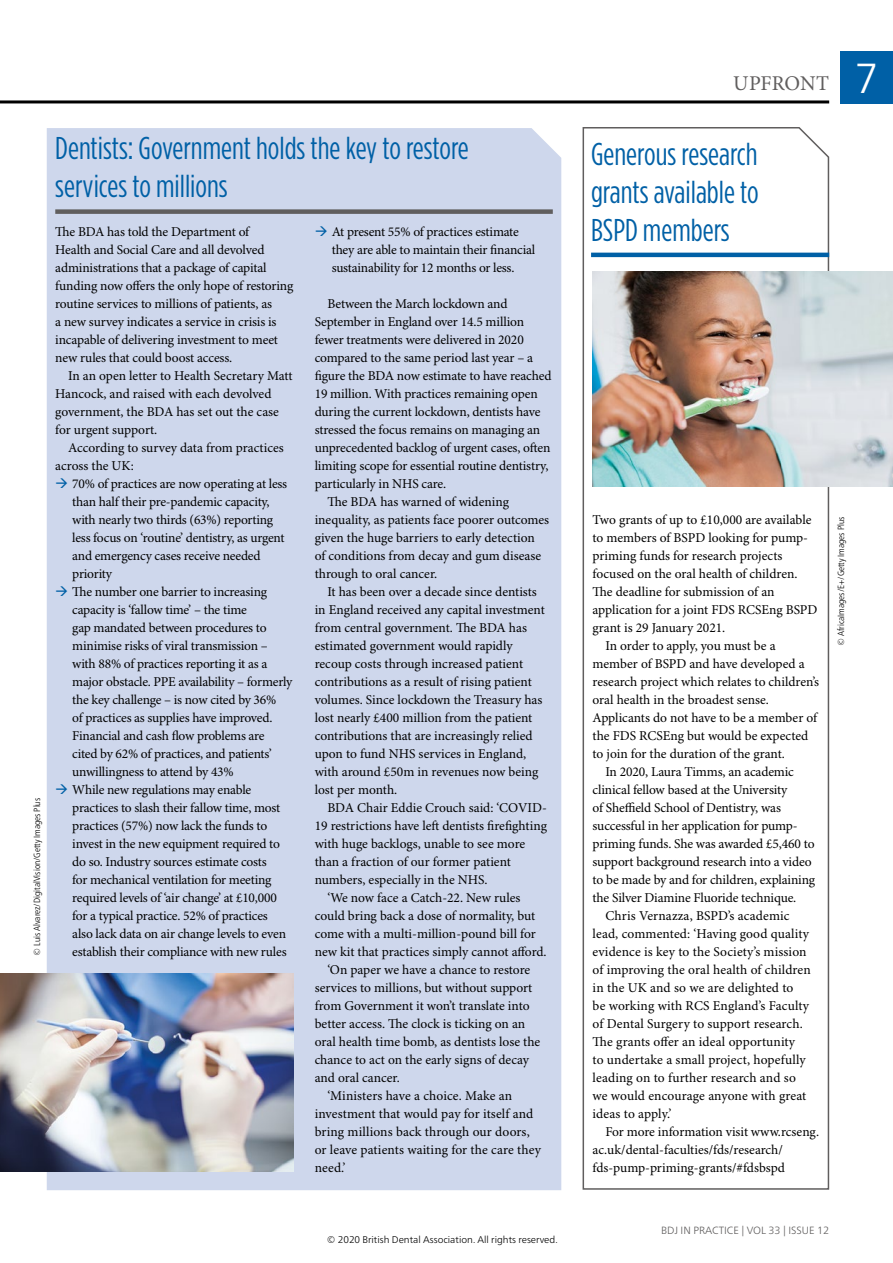
<style>
.page{position:relative;width:893px;height:1263px;background:#fff}
.page>*{position:absolute;margin:0;border:0;box-sizing:border-box;transform-origin:0 0}
.NoXML_page_numbers{font:42px "Frutiger Neue LT Pro Light 2";color:#fff}
.Title_underlined_bla{font:31.5px/37.8px "Gotham Condensed";color:#0060a6}
.Title_underlined_col{font:31.5px/37.8px "Gotham Condensed";color:#0060a6}
.NoXML_category{font:21px "Minion Pro";color:#605e5e}
.Para_body{font:13.5px/18px "Minion Pro";letter-spacing:-.01em;color:#000}
.Para_body_1st{font:13.5px/18px "Minion Pro";letter-spacing:-.01em;color:#000}
.Para_body-2{font:13.5px/18px "Minion Pro";letter-spacing:.01em;color:#000}
.NoXML_footer{font:10.5px "Frutiger Neue LT Pro Light 2";color:#605e5e}
.t1{font:300 9.75px "Frutiger Neue LT Pro";color:#000}
.Image_Source_credit{font:300 condensed 9px "Frutiger Neue LT Pro";color:#000}
</style>
<div class="page">
<hr style="left:0;top:100px;width:829px;height:3px;background:#000">
<div style="left:840px;top:51px;width:53px;height:52px;background:#0060a6"></div>
<svg style="left:582px;top:127px;width:248px;height:1063px"></svg>
<hr style="left:591px;top:253px;width:238px;height:4px;background:#0060a6">
<div style="left:47px;top:128px;width:514px;height:1062px;background:#ced7ec"></div>
<div style="left:55px;top:209px;width:498px;height:5px;background:#605e5e"></div>
<img style="left:0;top:974px;width:293px;height:198px">
<img style="left:593px;top:272px;width:300px;height:215px">
<svg style="left:56px;top:478px;width:11px;height:10px"></svg>
<svg style="left:56px;top:586px;width:11px;height:10px"></svg>
<svg style="left:56px;top:784px;width:11px;height:10px"></svg>
<svg style="left:316px;top:226px;width:11px;height:10px"></svg>
<p class="NoXML_category" style="left:733px;top:71px;width:97px">UPFRONT</p>
<p class="NoXML_page_numbers" style="left:855px;top:54px;width:26px">7</p>
<p class="Image_Source_credit" style="left:32px;top:956px;width:159px;rotate:-90deg">© Luis Alvarez/DigitalVision/Getty Images Plus</p>
<p class="Title_underlined_bla" style="left:55px;top:129px;width:415px">Dentists: Government holds the key to restore services to millions</p>
<p class="Title_underlined_col" style="left:591px;top:135px;width:169px">Generous research grants available to</p>
<p class="Para_body_1st" style="left:55px;top:223px;width:196px">The BDA has told the Department of</p>
<p class="Title_underlined_col" style="left:591px;top:210px;width:140px">BSPD members</p>
<p class="Para_body_1st" style="left:55px;top:241px;width:240px">Health and Social Care and all devolved administrations that a package of capital funding now offers the only hope of restoring routine services to millions of patients, as<br>a new survey indicates a service in crisis is incapable of delivering investment to meet new rules that could boost access.</p>
<p class="Para_body" style="left:55px;top:367px;width:239px;text-indent:13px">In an open letter to Health Secretary Matt Hancock, and raised with each devolved government, the BDA has set out the case for urgent support.</p>
<p class="Para_body" style="left:55px;top:439px;width:230px;text-indent:13px">According to survey data from practices across the UK:</p>
<p class="Para_body" style="left:72px;top:475px;width:216px">70% of practices are now operating at less than half their pre-pandemic capacity, with nearly two thirds (63%) reporting less focus on ‘routine’ dentistry, as urgent and emergency cases receive needed priority</p>
<p class="Para_body" style="left:72px;top:583px;width:222px">The number one barrier to increasing capacity is ‘fallow time’ – the time<br>gap mandated between procedures to minimise risks of viral transmission – with 88% of practices reporting it as a major obstacle. PPE availability – formerly the key challenge – is now cited by 36%<br>of practices as supplies have improved.<br>Financial and cash flow problems are cited by 62% of practices, and patients’ unwillingness to attend by 43%</p>
<p class="Para_body" style="left:72px;top:781px;width:216px">While new regulations may enable practices to slash their fallow time, most practices (57%) now lack the funds to invest in the new equipment required to do so. Industry sources estimate costs<br>for mechanical ventilation for meeting required levels of ‘air change’ at £10,000 for a typical practice. 52% of practices also lack data on air change levels to even establish their compliance with new rules</p>
<p class="Para_body" style="left:332px;top:223px;width:205px">At present 55% of practices estimate they are able to maintain their financial sustainability for 12 months or less.</p>
<p class="Para_body" style="left:315px;top:295px;width:238px;text-indent:13px">Between the March lockdown and September in England over 14.5 million fewer treatments were delivered in 2020 compared to the same period last year – a figure the BDA now estimate to have reached 19 million. With practices remaining open during the current lockdown, dentists have stressed the focus remains on managing an unprecedented backlog of urgent cases, often limiting scope for essential routine dentistry, particularly in NHS care.</p>
<p class="Para_body" style="left:315px;top:493px;width:236px;text-indent:13px">The BDA has warned of widening inequality, as patients face poorer outcomes given the huge barriers to early detection<br>of conditions from decay and gum disease through to oral cancer.</p>
<p class="Para_body" style="left:315px;top:583px;width:232px;text-indent:13px">It has been over a decade since dentists in England received any capital investment from central government. The BDA has estimated government would rapidly recoup costs through increased patient contributions as a result of rising patient volumes. Since lockdown the Treasury has lost nearly £400 million from the patient contributions that are increasingly relied upon to fund NHS services in England, with around £50m in revenues now being lost per month.</p>
<p class="Para_body" style="left:315px;top:799px;width:234px;text-indent:13px">BDA Chair Eddie Crouch said: ‘COVID-19 restrictions have left dentists firefighting with huge backlogs, unable to see more than a fraction of our former patient numbers, especially in the NHS.</p>
<p class="Para_body" style="left:315px;top:889px;width:233px;text-indent:13px">‘We now face a Catch-22. New rules could bring back a dose of normality, but come with a multi-million-pound bill for new kit that practices simply cannot afford.</p>
<p class="Para_body" style="left:315px;top:961px;width:227px;text-indent:13px">‘On paper we have a chance to restore services to millions, but without support from Government it won’t translate into better access. The clock is ticking on an oral health time bomb, as dentists lose the chance to act on the early signs of decay and oral cancer.</p>
<p class="Para_body" style="left:315px;top:1087px;width:228px;text-indent:13px">‘Ministers have a choice. Make an investment that would pay for itself and bring millions back through our doors, or leave patients waiting for the care they need.’</p>
<p class="Para_body_1st" style="left:593px;top:511px;width:226px">Two grants of up to £10,000 are available to members of BSPD looking for pump&shy;priming funds for research projects focused on the oral health of children.<br>The deadline for submission of an application for a joint FDS RCSEng BSPD grant is 29 January 2021.</p>
<p class="Para_body" style="left:593px;top:637px;width:228px;text-indent:13px">In order to apply, you must be a member of BSPD and have developed a research project which relates to children’s oral health in the broadest sense.<br>Applicants do not have to be a member of the FDS RCSEng but would be expected to join for the duration of the grant.</p>
<p class="Para_body" style="left:593px;top:763px;width:224px;text-indent:13px">In 2020, Laura Timms, an academic clinical fellow based at the University<br>of Sheffield School of Dentistry, was successful in her application for pump&shy;priming funds. She was awarded £5,460 to support background research into a video to be made by and for children, explaining the Silver Diamine Fluoride technique.</p>
<p class="Para_body-2" style="left:593px;top:907px;width:220px;text-indent:13px">Chris Vernazza, BSPD’s academic lead, commented: ‘Having good quality evidence is key to the Society’s mission of improving the oral health of children in the UK and so we are delighted to<br>be working with RCS England’s Faculty of Dental Surgery to support research.<br>The grants offer an ideal opportunity<br>to undertake a small project, hopefully leading on to further research and so we would encourage anyone with great ideas to apply.’</p>
<p class="Para_body" style="left:593px;top:1123px;width:228px;text-indent:13px">For more information visit www.rcseng. ac.uk/dental-faculties/fds/research/ fds-pump-priming-grants/#fdsbspd</p>
<p class="Image_Source_credit" style="left:836px;top:646px;width:130px;rotate:-90deg">© AfricaImages/E+/Getty Images Plus</p>
<p class="t1" style="left:327px;top:1234px;width:232px">© 2020 British Dental Association. All rights reserved.</p>
<p class="NoXML_footer" style="left:661px;top:1224px;width:169px">BDJ IN PRACTICE | VOL 33 | ISSUE 12</p>
</div>
